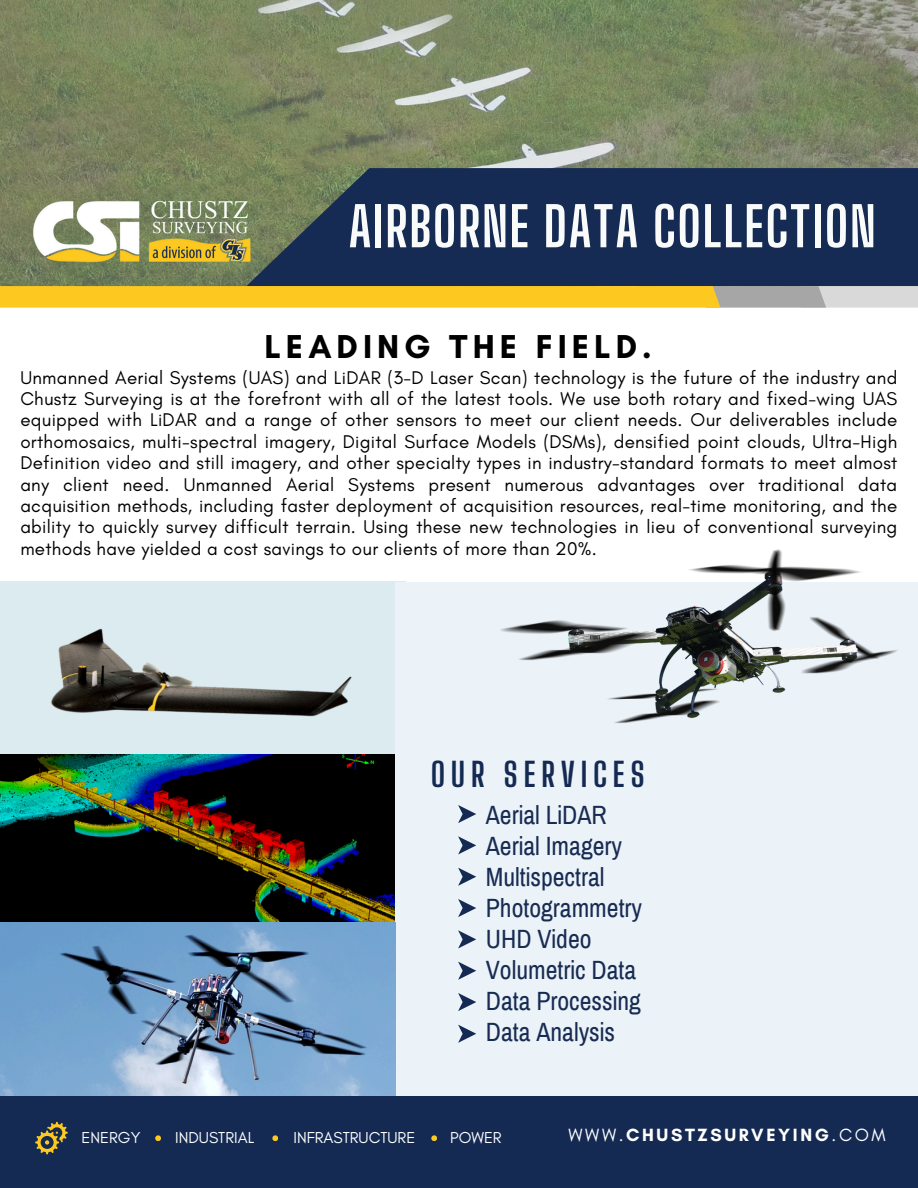
<style>
.page{position:relative;width:918px;height:1188px;background:#fff}
.page>*{position:absolute;margin:0;border:0;box-sizing:border-box;transform-origin:0 0}
.t1{font:700 54px "Big Shoulders Display";letter-spacing:.03em;color:#f9fbfb}
.t2{font:700 33.75px "Glacial Indifference";letter-spacing:.15em;color:#000}
.t3{font:700 33px "Big Shoulders Display";letter-spacing:.175em;color:#152a53}
.t4{font:25.8px/31px "Archivo Narrow";color:#182c53}
.t5{font:18.75px/21.5px "Glacial Indifference";letter-spacing:.015em;color:#000;text-align:justify}
.t6{font:700 18px "Glacial Indifference";letter-spacing:.145em;color:#fff}
.t7{font:16.2px "Glacial Indifference";color:#fff}
.s1{font-weight:400}
</style>
<div class="page">
<img style="left:0;top:582px;width:396px;height:172px">
<img style="left:0;top:754px;width:396px;height:168px">
<div style="left:396px;top:582px;width:522px;height:533px;background:#ecf3f8"></div>
<svg style="left:458px;top:805px;width:18px;height:18px"></svg>
<svg style="left:458px;top:836px;width:18px;height:18px"></svg>
<svg style="left:458px;top:868px;width:18px;height:18px"></svg>
<svg style="left:458px;top:899px;width:18px;height:18px"></svg>
<svg style="left:458px;top:930px;width:18px;height:18px"></svg>
<svg style="left:458px;top:962px;width:18px;height:18px"></svg>
<svg style="left:458px;top:993px;width:18px;height:18px"></svg>
<svg style="left:0;top:0;width:918px;height:286px;background:#7f8966"></svg>
<svg style="left:246px;top:168px;width:672px;height:118px;background:#1d3153"></svg>
<svg style="left:0;top:286px;width:918px;height:22px;background:#efc645"></svg>
<img style="left:0;top:922px;width:396px;height:174px">
<svg style="left:458px;top:1025px;width:18px;height:18px"></svg>
<img style="left:500px;top:549px;width:398px;height:174px">
<div style="left:0;top:1096px;width:918px;height:92px;background:#152a53"></div>
<svg style="left:155px;top:1135px;width:6px;height:6px"></svg>
<svg style="left:272px;top:1135px;width:6px;height:6px"></svg>
<svg style="left:431px;top:1135px;width:6px;height:6px"></svg>
<svg style="left:35px;top:1122px;width:33px;height:32px"></svg>
<img style="left:20px;top:180px;width:241px;height:101px">
<p class="t1" style="left:349px;top:194px;width:529px">AIRBORNE DATA COLLECTION</p>
<p class="t2" style="left:264px;top:326px;width:389px">LEADING THE FIELD.</p>
<p class="t5" style="left:20px;top:366px;width:879px">Unmanned Aerial Systems (UAS) and LiDAR (3-D Laser Scan) technology is the future of the industry and Chustz Surveying is at the forefront with all of the latest tools. We use both rotary and fixed-wing UAS equipped with LiDAR and a range of other sensors to meet our client needs. Our deliverables include orthomosaics, multi-spectral imagery, Digital Surface Models (DSMs), densified point clouds, Ultra-High Definition video and still imagery, and other specialty types in industry-standard formats to meet almost any client need. Unmanned Aerial Systems present numerous advantages over traditional data acquisition methods, including faster deployment of acquisition resources, real-time monitoring, and the ability to quickly survey difficult terrain. Using these new technologies in lieu of conventional surveying methods have yielded a cost savings to our clients of more than 20%.</p>
<p class="t3" style="left:431px;top:754px;width:216px">OUR SERVICES</p>
<p class="t4" style="left:486px;top:800px;width:158px">Aerial LiDAR<br>Aerial Imagery<br>Multispectral<br>Photogrammetry<br>UHD Video<br>Volumetric Data<br>Data Processing</p>
<p class="t4" style="left:486px;top:1017px;width:131px">Data Analysis</p>
<h2 class="t7" style="left:82px;top:1128px;width:60px">ENERGY</h2>
<h2 class="t7" style="left:175px;top:1128px;width:80px">INDUSTRIAL</h2>
<h2 class="t7" style="left:293px;top:1128px;width:123px">INFRASTRUCTURE</h2>
<h2 class="t7" style="left:450px;top:1128px;width:53px">POWER</h2>
<p class="t6" style="left:569px;top:1124px;width:319px"><span class="s1">WWW.</span>CHUSTZSURVEYING<span class="s1">.COM</span></p>
</div>
